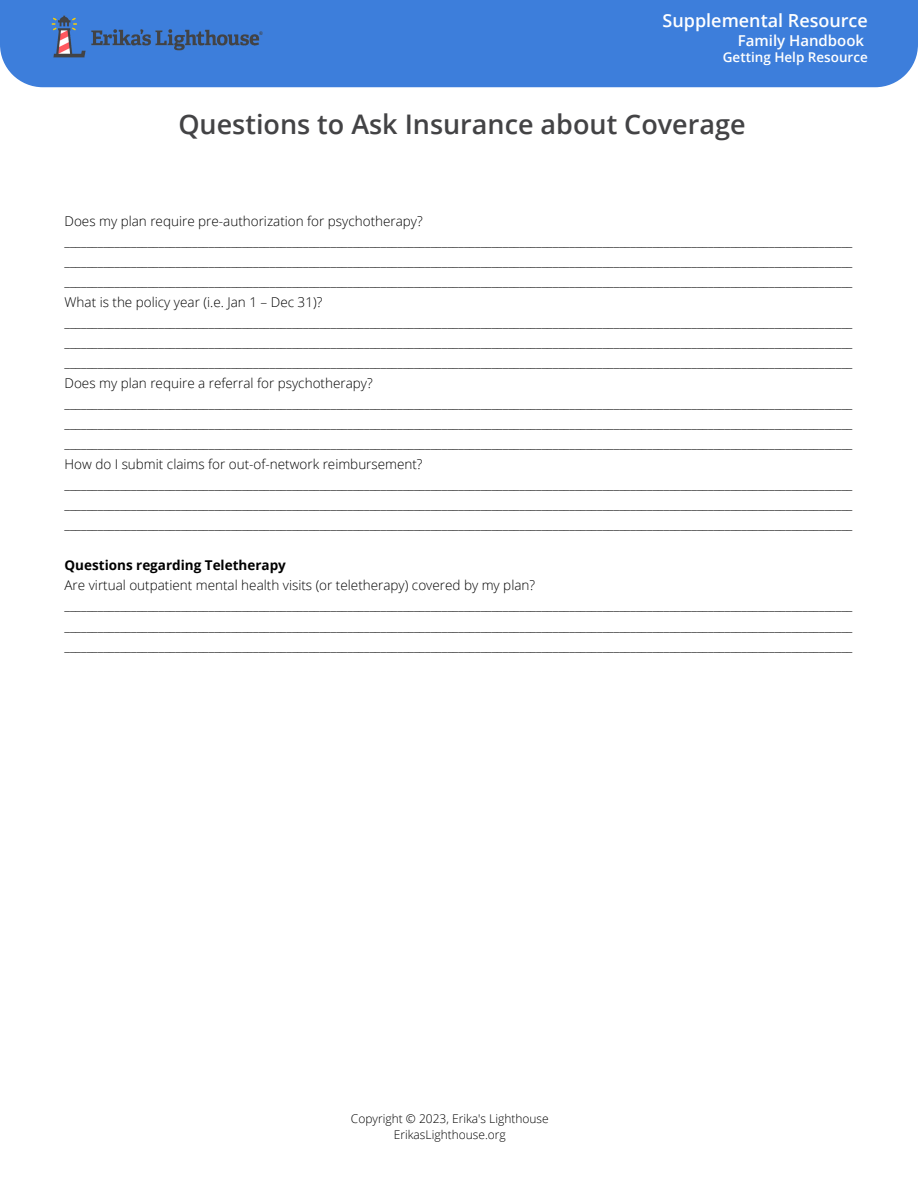
<style>
.page{position:relative;width:918px;height:1188px;background:#fff}
.page>*{position:absolute;margin:0;border:0;box-sizing:border-box;transform-origin:0 0}
.t1{font:600 27px "Open Sans";color:#434345}
.t2{font:600 18px "Open Sans";color:#fff}
.t3{font:600 15px "Open Sans";color:#fff}
.t4{font:300 13.5px/20.2px "Open Sans";color:#000;text-align:justify}
.t5{font:700 13.5px "Open Sans";color:#000}
.t6{font:600 13.5px "Open Sans";color:#fff}
.t7{font:300 12px "Open Sans";color:#000}
</style>
<div class="page">
<div style="left:0;top:0;width:918px;height:87px;background:#3d7edb"></div>
<img style="left:51px;top:15px;width:212px;height:43px">
<p class="t2" style="left:663px;top:8px;width:207px">Supplemental Resource</p>
<p class="t3" style="left:738px;top:30px;width:128px">Family Handbook</p>
<p class="t6" style="left:723px;top:48px;width:147px">Getting Help Resource</p>
<p class="t1" style="left:178px;top:105px;width:569px">Questions to Ask Insurance about Coverage</p>
<p class="t4" style="left:65px;top:210px;width:360px">Does my plan require pre-authorization for psychotherapy?</p>
<p class="t4" style="left:65px;top:230px;width:789px">______________________________________________________________________________________________________________________________________________ ______________________________________________________________________________________________________________________________________________ ______________________________________________________________________________________________________________________________________________</p>
<p class="t4" style="left:65px;top:291px;width:259px">What is the policy year (i.e. Jan 1 – Dec 31)?</p>
<p class="t4" style="left:65px;top:311px;width:789px">______________________________________________________________________________________________________________________________________________ ______________________________________________________________________________________________________________________________________________ ______________________________________________________________________________________________________________________________________________</p>
<p class="t4" style="left:65px;top:372px;width:310px">Does my plan require a referral for psychotherapy?</p>
<p class="t4" style="left:65px;top:392px;width:789px">______________________________________________________________________________________________________________________________________________ ______________________________________________________________________________________________________________________________________________ ______________________________________________________________________________________________________________________________________________</p>
<p class="t4" style="left:65px;top:453px;width:360px">How do I submit claims for out-of-network reimbursement?</p>
<p class="t4" style="left:65px;top:473px;width:789px">______________________________________________________________________________________________________________________________________________ ______________________________________________________________________________________________________________________________________________ ______________________________________________________________________________________________________________________________________________</p>
<p class="t5" style="left:65px;top:555px;width:223px">Questions regarding Teletherapy</p>
<p class="t4" style="left:65px;top:575px;width:472px">Are virtual outpatient mental health visits (or teletherapy) covered by my plan?</p>
<p class="t4" style="left:65px;top:595px;width:789px">______________________________________________________________________________________________________________________________________________ ______________________________________________________________________________________________________________________________________________ ______________________________________________________________________________________________________________________________________________</p>
<p class="t7" style="left:351px;top:1110px;width:199px">Copyright © 2023, Erika's Lighthouse</p>
<p class="t7" style="left:394px;top:1126px;width:114px">ErikasLighthouse.org</p>
</div>
